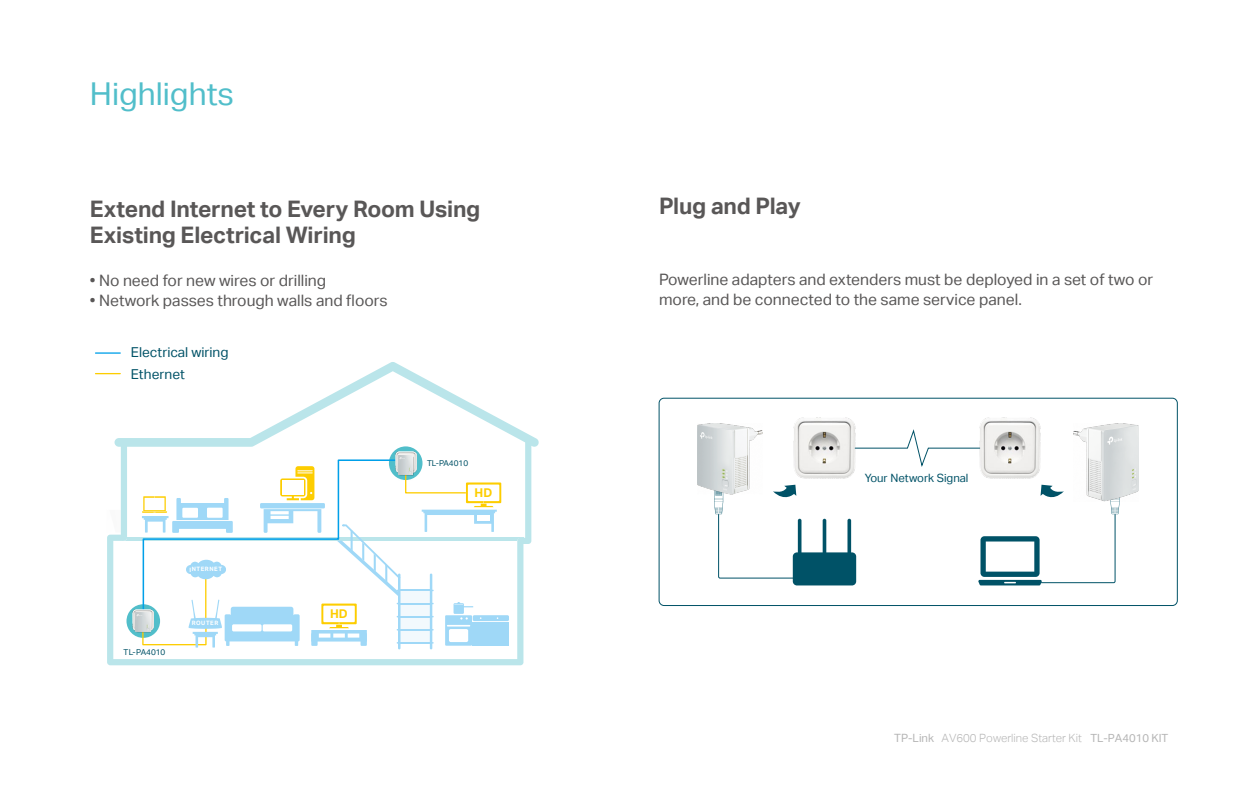
<style>
.page{position:relative;width:1260px;height:788px;background:#fff}
.page>*{position:absolute;margin:0;border:0;box-sizing:border-box;transform-origin:0 0}
.t1{font:31.5px "TP Link Aktiv Regular";color:#51beca}
.t2{font:22.75px/26.2px "TP Link Aktiv Bold";letter-spacing:-.01em;color:#595757}
.t3{font:15.75px/20.1px "TP Link Aktiv Regular";color:#595757}
.t4{font:13.65px "TP Link Aktiv Regular";color:#005267}
.t5{font:12.08px "TP Link Aktiv Bold";color:#fdcd00}
.t6{font:11.46px "TP Link Aktiv Regular";color:#005267}
.t7{font:11.38px "TP Link Aktiv Light";color:#b5b5b5}
.t8{font:8.14px "TP Link Aktiv Regular";color:#005267}
.t9{font:5.95px "TP Link Aktiv Bold";letter-spacing:.085em;color:#fff}
.s1{font-family:"TP Link Aktiv Regular"}
.s2{font-family:"TP Link Aktiv Regular";font-size:11.2px}
</style>
<div class="page">
<div style="left:659px;top:398px;width:519px;height:207px;border:1px solid #005267;border-radius:5px"></div>
<svg style="left:855px;top:428px;width:124px;height:39px"></svg>
<img style="left:979px;top:417px;width:62px;height:61px">
<img style="left:794px;top:417px;width:61px;height:61px">
<div style="left:793px;top:552px;width:63px;height:33px;background:#005267;border-radius:4px"></div>
<hr style="left:798px;top:518px;width:3px;height:37px;background:#005267;border-radius:2px">
<hr style="left:823px;top:518px;width:3px;height:37px;background:#005267;border-radius:2px">
<svg style="left:847px;top:518px;width:4px;height:37px"></svg>
<svg style="left:714px;top:484px;width:83px;height:95px"></svg>
<svg style="left:978px;top:484px;width:142px;height:101px"></svg>
<img style="left:1074px;top:424px;width:64px;height:77px">
<img style="left:697px;top:424px;width:65px;height:70px">
<hr style="left:96px;top:352px;width:24px;height:2px;background:#00a0e9">
<svg style="left:107px;top:362px;width:432px;height:303px"></svg>
<svg style="left:389px;top:446px;width:34px;height:34px"></svg>
<div style="left:127px;top:604px;width:33px;height:33px;background:#51beca;border-radius:50%"></div>
<img style="left:132px;top:609px;width:5px;height:21px">
<img style="left:395px;top:451px;width:21px;height:5px">
<img style="left:136px;top:612px;width:1px;height:25px">
<img style="left:398px;top:455px;width:15px;height:1px">
<svg style="left:137px;top:456px;width:372px;height:191px"></svg>
<h1 class="t1" style="left:90px;top:76px;width:146px">Highlights</h1>
<h2 class="t2" style="left:90px;top:196px;width:392px">Extend Internet to Every Room Using<br>Existing Electrical Wiring</h2>
<p class="t3" style="left:90px;top:271px;width:238px">• No need for new wires or drilling</p>
<p class="t3" style="left:90px;top:291px;width:299px">• Network passes through walls and floors</p>
<p class="t4" style="left:131px;top:344px;width:99px">Electrical wiring</p>
<p class="t4" style="left:131px;top:367px;width:56px">Ethernet</p>
<p class="t9" style="left:189px;top:566px;width:34px">INTERNET</p>
<p class="t8" style="left:124px;top:647px;width:43px">TL-PA4010</p>
<p class="t9" style="left:192px;top:619px;width:28px">ROUTER</p>
<p class="t5" style="left:330px;top:607px;width:19px">HD</p>
<p class="t8" style="left:427px;top:458px;width:43px">TL-PA4010</p>
<p class="t5" style="left:475px;top:486px;width:19px">HD</p>
<h2 class="t2" style="left:659px;top:193px;width:143px">Plug and Play</h2>
<p class="t3" style="left:659px;top:269px;width:496px">Powerline adapters and extenders must be deployed in a set of two or more, and be connected to the same service panel.</p>
<p class="t6" style="left:865px;top:471px;width:105px">Your Network Signal</p>
<p class="t7" style="left:894px;top:731px;width:276px"><span class="s1">TP-Link</span> AV600 Powerline Starter Kit <span class="s2">TL-PA4010 KIT</span></p>
</div>
